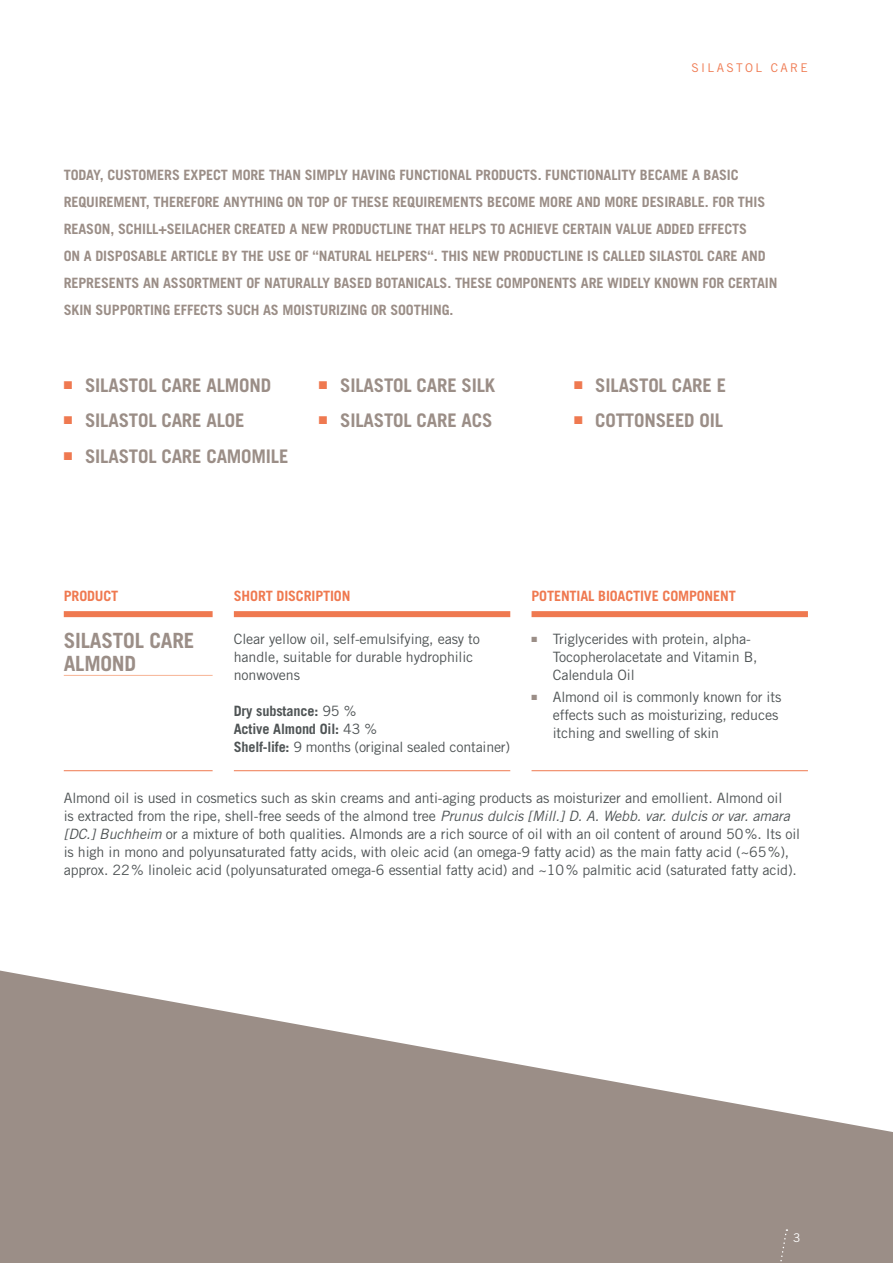
<style>
.page{position:relative;width:893px;height:1263px;background:#fff}
.page>*{position:absolute;margin:0;border:0;box-sizing:border-box;transform-origin:0 0}
.t1{font:700 21px/22.5px "Trade Gothic LT Pro";letter-spacing:-.01em;color:#9b8e87}
.t2{font:700 18.75px "Trade Gothic LT Pro";letter-spacing:-.01em;color:#9b8e87}
.t3{font:14.25px/18px "Trade Gothic LT Pro";letter-spacing:-.01em;color:#4f5455}
.t4{font:700 14.25px/27px "Trade Gothic LT Pro";letter-spacing:-.01em;color:#9b8e87}
.t5{font:700 14.25px/18px "Trade Gothic LT Pro";letter-spacing:-.01em;color:#4f5455}
.t6{font:700 14.25px "Trade Gothic LT Pro";letter-spacing:-.01em;color:#ef7950}
.t7{font:12px "Trade Gothic LT Pro";letter-spacing:.2em;color:#ef7950}
.t8{font:12px "Trade Gothic LT Pro";color:#fff}
.s1{font-weight:400}
.s2{color:#9b8e87}
.s3{font-style:italic}
</style>
<div class="page">
<svg style="left:0;top:970px;width:893px;height:293px;fill:#9b8e87"></svg>
<svg style="left:778px;top:1229px;width:9px;height:34px"></svg>
<div style="left:531px;top:611px;width:277px;height:6px;background:#ef7950"></div>
<hr style="left:531px;top:770px;width:277px;height:1px;background:#ef7950">
<div style="left:234px;top:611px;width:276px;height:6px;background:#ef7950"></div>
<hr style="left:234px;top:770px;width:276px;height:1px;background:#ef7950">
<div style="left:64px;top:611px;width:149px;height:6px;background:#ef7950"></div>
<hr style="left:64px;top:770px;width:149px;height:1px;background:#ef7950">
<hr style="left:64px;top:675px;width:149px;height:1px;background:#f7b394">
<p class="t7" style="left:691px;top:61px;width:118px">SILASTOL CARE</p>
<p class="t4" style="left:64px;top:162px;width:715px">TODAY, CUSTOMERS EXPECT MORE THAN SIMPLY HAVING FUNCTIONAL PRODUCTS. FUNCTIONALITY BECAME A BASIC REQUIREMENT, THEREFORE ANYTHING ON TOP OF THESE REQUIREMENTS BECOME MORE AND MORE DESIRABLE. FOR THIS REASON, SCHILL+SEILACHER CREATED A NEW PRODUCTLINE THAT HELPS TO ACHIEVE CERTAIN VALUE ADDED EFFECTS<br>ON A DISPOSABLE ARTICLE BY THE USE OF “NATURAL HELPERS“. THIS NEW PRODUCTLINE IS CALLED SILASTOL CARE AND REPRESENTS AN ASSORTMENT OF NATURALLY BASED BOTANICALS. THESE COMPONENTS ARE WIDELY KNOWN FOR CERTAIN SKIN SUPPORTING EFFECTS SUCH AS MOISTURIZING OR SOOTHING.</p>
<h2 class="t2" style="left:64px;top:374px;width:209px"><sup>■</sup> SILASTOL CARE ALMOND</h2>
<h2 class="t2" style="left:64px;top:409px;width:182px"><sup>■</sup> SILASTOL CARE ALOE</h2>
<h2 class="t2" style="left:64px;top:444px;width:226px"><sup>■</sup> SILASTOL CARE CAMOMILE</h2>
<h2 class="t2" style="left:319px;top:374px;width:178px"><sup>■</sup> SILASTOL CARE SILK</h2>
<h2 class="t2" style="left:319px;top:409px;width:175px"><sup>■</sup> SILASTOL CARE ACS</h2>
<h2 class="t2" style="left:574px;top:374px;width:154px"><sup>■</sup> SILASTOL CARE E</h2>
<h2 class="t2" style="left:574px;top:409px;width:151px"><sup>■</sup> COTTONSEED OIL</h2>
<p class="t6" style="left:64px;top:587px;width:56px">PRODUCT</p>
<p class="t6" style="left:234px;top:587px;width:118px">SHORT DISCRIPTION</p>
<p class="t6" style="left:531px;top:587px;width:206px">POTENTIAL BIOACTIVE COMPONENT</p>
<h1 class="t1" style="left:64px;top:629px;width:132px">SILASTOL CARE<br>ALMOND</h1>
<p class="t3" style="left:234px;top:629px;width:248px">Clear yellow oil, self-emulsifying, easy to handle, suitable for durable hydrophilic nonwovens</p>
<p class="t5" style="left:234px;top:701px;width:278px">Dry substance: <span class="s1">95 %<br></span>Active Almond Oil: <span class="s1">43 %<br></span>Shelf-life: <span class="s1">9 months (original sealed container)</span></p>
<p class="t3" style="left:553px;top:629px;width:206px;text-indent:-21px"><span class="s2">■</span> Triglycerides with protein, alpha-<br>Tocopherolacetate and Vitamin B,<br>Calendula Oil</p>
<p class="t3" style="left:553px;top:687px;width:230px;text-indent:-21px"><span class="s2">■</span> Almond oil is commonly known for its effects such as moisturizing, reduces itching and swelling of skin</p>
<p class="t3" style="left:64px;top:788px;width:738px">Almond oil is used in cosmetics such as skin creams and anti-aging products as moisturizer and emollient. Almond oil<br>is extracted from the ripe, shell-free seeds of the almond tree <span class="s3">Prunus dulcis [Mill.] D. A. Webb. var. dulcis or var. amara [DC.] Buchheim</span> or a mixture of both qualities. Almonds are a rich source of oil with an oil content of around 50%. Its oil is high in mono and polyunsaturated fatty acids, with oleic acid (an omega-9 fatty acid) as the main fatty acid (~65%), approx. 22% linoleic acid (polyunsaturated omega-6 essential fatty acid) and ~10% palmitic acid (saturated fatty acid).</p>
<p class="t8" style="left:793px;top:1230px;width:9px">3</p>
</div>
